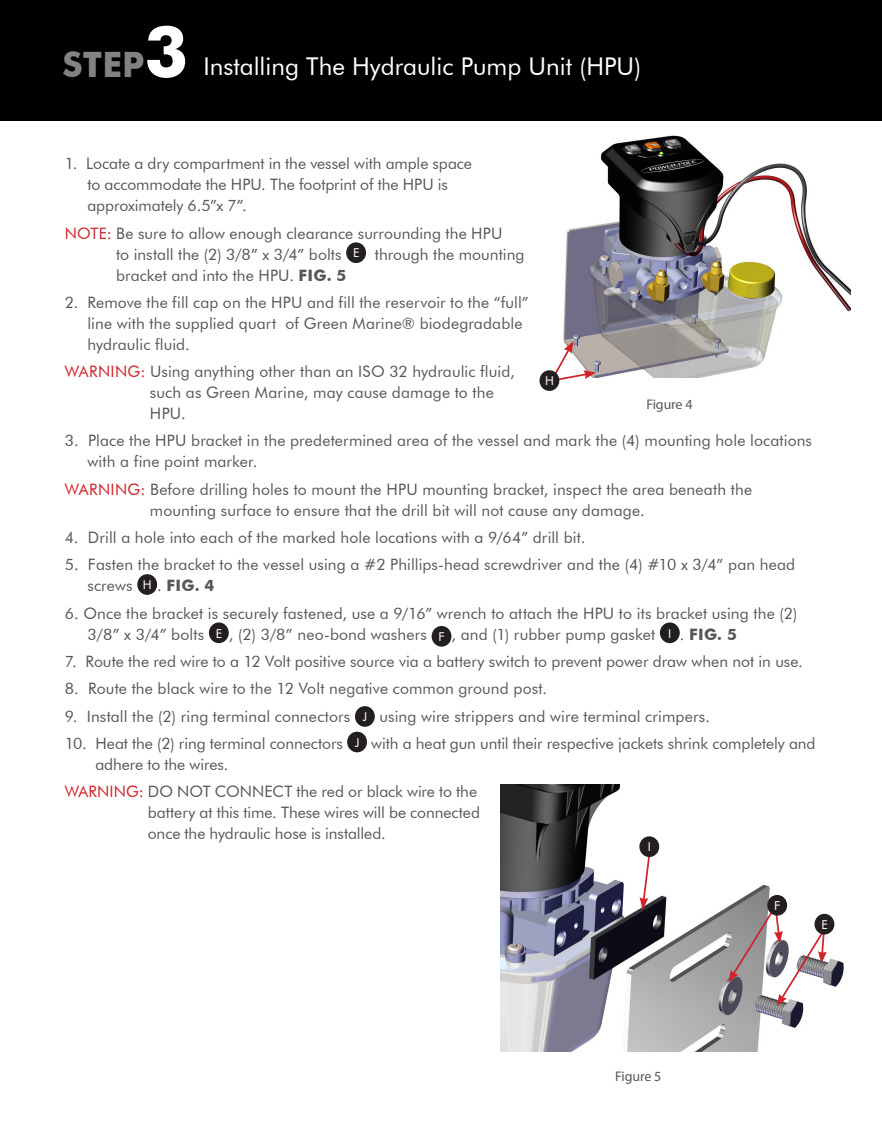
<style>
.page{position:relative;width:882px;height:1134px;background:#fff}
.page>*{position:absolute;margin:0;border:0;box-sizing:border-box;transform-origin:0 0}
.t1{font:700 35px "Futura BT";color:#848182}
.t2{font:24.5px "Futura BT";color:#fff}
.t3{font:15.75px/21px "Futura BT";letter-spacing:.005em;color:#555759}
.t4{font:700 15.75px "Futura BT";letter-spacing:.025em;color:#555759}
.t5{font:14px "Myriad Pro";letter-spacing:-.01em;color:#555759}
.t6{font:12.25px "Futura BT";color:#fff}
.s1{font-size:70.35px;color:#fff}
.s2{color:#d1232a}
.s3{font-weight:700}
.s4{font-weight:400}
</style>
<div class="page">
<div style="left:0;top:0;width:882px;height:121px;background:#000"></div>
<img style="left:563px;top:135px;width:288px;height:243px">
<svg style="left:552px;top:341px;width:44px;height:42px"></svg>
<div style="left:539px;top:370px;width:20px;height:21px;background:#231f20;border-radius:50%"></div>
<div style="left:346px;top:242px;width:20px;height:21px;background:#231f20;border-radius:50%"></div>
<div style="left:137px;top:574px;width:20px;height:21px;background:#231f20;border-radius:50%"></div>
<div style="left:209px;top:622px;width:20px;height:21px;background:#231f20;border-radius:50%"></div>
<div style="left:432px;top:626px;width:19px;height:21px;background:#231f20;border-radius:50%"></div>
<div style="left:660px;top:622px;width:20px;height:21px;background:#231f20;border-radius:50%"></div>
<div style="left:355px;top:706px;width:20px;height:21px;background:#231f20;border-radius:50%"></div>
<div style="left:347px;top:732px;width:20px;height:20px;background:#231f20;border-radius:50%"></div>
<img style="left:501px;top:785px;width:343px;height:267px">
<svg style="left:640px;top:852px;width:12px;height:58px"></svg>
<div style="left:639px;top:836px;width:20px;height:21px;background:#231f20;border-radius:50%"></div>
<svg style="left:728px;top:901px;width:99px;height:105px"></svg>
<div style="left:815px;top:914px;width:19px;height:21px;background:#231f20;border-radius:50%"></div>
<div style="left:767px;top:895px;width:20px;height:21px;background:#231f20;border-radius:50%"></div>
<p class="t1" style="left:63px;top:43px;width:127px">STEP<span class="s1">3</span></p>
<p class="t2" style="left:203px;top:52px;width:439px">Installing The Hydraulic Pump Unit (HPU)</p>
<p class="t3" style="left:87px;top:153px;width:386px;text-indent:-23px">1. Locate a dry compartment in the vessel with ample space to accommodate the HPU. The footprint of the HPU is approximately 6.5”x 7”.</p>
<p class="t3" style="left:116px;top:222px;width:388px;text-indent:-52px"><span class="s2">NOTE:</span> Be sure to allow enough clearance surrounding the HPU to install the (2) 3/8” x 3/4” bolts</p>
<p class="t6" style="left:353px;top:246px;width:8px">E</p>
<p class="t3" style="left:375px;top:243px;width:151px">through the mounting</p>
<p class="t3" style="left:116px;top:264px;width:232px">bracket and into the HPU. <span class="s3">FIG. 5</span></p>
<p class="t3" style="left:87px;top:292px;width:443px;text-indent:-23px">2. Remove the fill cap on the HPU and fill the reservoir to the “full” line with the supplied quart of Green Marine® biodegradable hydraulic fluid.</p>
<p class="t3" style="left:150px;top:361px;width:366px;text-indent:-85px"><span class="s2">WARNING:</span> Using anything other than an ISO 32 hydraulic fluid, such as Green Marine, may cause damage to the<br>HPU.</p>
<p class="t3" style="left:87px;top:430px;width:726px;text-indent:-23px">3. Place the HPU bracket in the predetermined area of the vessel and mark the (4) mounting hole locations with a fine point marker.</p>
<p class="t3" style="left:150px;top:479px;width:604px;text-indent:-85px"><span class="s2">WARNING:</span> Before drilling holes to mount the HPU mounting bracket, inspect the area beneath the mounting surface to ensure that the drill bit will not cause any damage.</p>
<p class="t3" style="left:65px;top:527px;width:522px">4. Drill a hole into each of the marked hole locations with a 9/64” drill bit.</p>
<p class="t3" style="left:87px;top:554px;width:709px;text-indent:-23px">5. Fasten the bracket to the vessel using a #2 Phillips-head screwdriver and the (4) #10 x 3/4” pan head screws</p>
<p class="t6" style="left:545px;top:373px;width:10px">H</p>
<p class="t5" style="left:646px;top:396px;width:48px">Figure 4</p>
<p class="t6" style="left:143px;top:577px;width:10px">H</p>
<p class="t4" style="left:157px;top:576px;width:59px"><span class="s4">.</span> FIG. 4</p>
<p class="t3" style="left:87px;top:602px;width:712px;text-indent:-23px">6. Once the bracket is securely fastened, use a 9/16” wrench to attach the HPU to its bracket using the (2)<br>3/8” x 3/4” bolts</p>
<p class="t6" style="left:216px;top:626px;width:8px">E</p>
<p class="t3" style="left:229px;top:623px;width:200px">, (2) 3/8” neo-bond washers</p>
<p class="t6" style="left:439px;top:629px;width:8px">F</p>
<p class="t3" style="left:451px;top:623px;width:205px">, and (1) rubber pump gasket</p>
<p class="t6" style="left:668px;top:626px;width:5px">I</p>
<p class="t4" style="left:680px;top:624px;width:59px"><span class="s4">.</span> FIG. 5</p>
<p class="t3" style="left:65px;top:651px;width:740px">7. Route the red wire to a 12 Volt positive source via a battery switch to prevent power draw when not in use.</p>
<p class="t3" style="left:65px;top:678px;width:484px">8. Route the black wire to the 12 Volt negative common ground post.</p>
<p class="t3" style="left:65px;top:705px;width:287px">9. Install the (2) ring terminal connectors</p>
<p class="t6" style="left:363px;top:709px;width:6px">J</p>
<p class="t3" style="left:379px;top:705px;width:332px">using wire strippers and wire terminal crimpers.</p>
<p class="t3" style="left:65px;top:733px;width:280px">10. Heat the (2) ring terminal connectors</p>
<p class="t6" style="left:355px;top:735px;width:6px">J</p>
<p class="t3" style="left:371px;top:733px;width:446px">with a heat gun until their respective jackets shrink completely and</p>
<p class="t3" style="left:95px;top:754px;width:135px">adhere to the wires.</p>
<p class="t3" style="left:148px;top:781px;width:334px;text-indent:-83px"><span class="s2">WARNING:</span> DO NOT CONNECT the red or black wire to the battery at this time. These wires will be connected once the hydraulic hose is installed.</p>
<p class="t6" style="left:648px;top:840px;width:5px">I</p>
<p class="t6" style="left:774px;top:898px;width:8px">F</p>
<p class="t6" style="left:821px;top:917px;width:8px">E</p>
<p class="t5" style="left:615px;top:1067px;width:48px">Figure 5</p>
</div>
